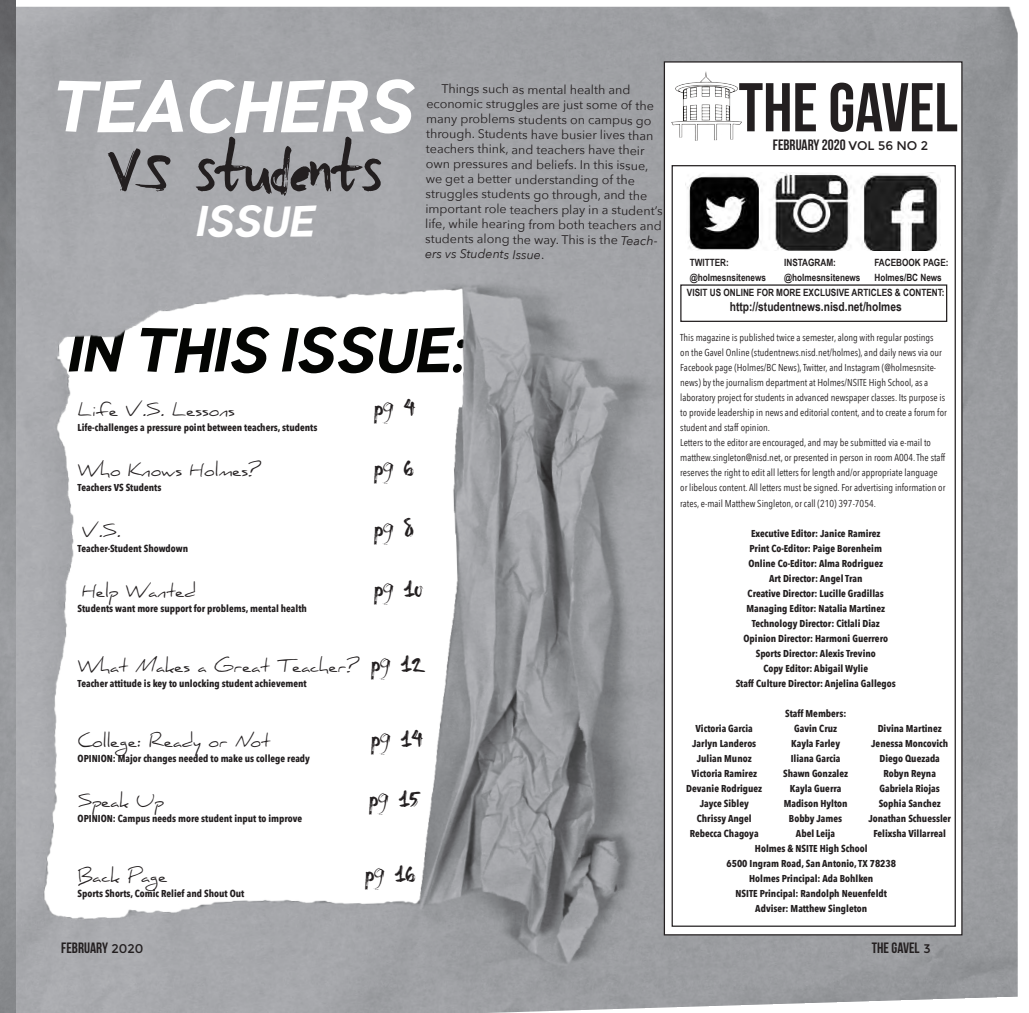
<style>
.page{position:relative;width:1029px;height:1013px;background:#fff}
.page>*{position:absolute;margin:0;border:0;box-sizing:border-box;transform-origin:0 0}
.t1{font:93.75px "Basic Sharpie";color:#231f20}
.t2{font:italic 700 71.25px "TT Pines DEMO";color:#fff}
.t3{font:68.75px "Bebas Neue";color:#231f20}
.t4{font:italic 700 61.25px "TT Pines DEMO";color:#040503}
.t5{font:italic 700 42.5px "TT Pines DEMO";color:#fff}
.t6{font:40px/60px "Basic Sharpie";color:#231f20}
.t7{font:17.5px "Daniel";color:#231f20}
.t8{font:15px "Bebas Neue";color:#231f20}
.t9{font:12.5px/15px "Avenir Next";color:#231f20}
.t10{font:700 12.5px "Arial Narrow";color:#231f20}
.t11{font:700 10px/15px "Avenir Next Condensed";color:#231f20;text-align:center}
.t12{font:10px/15px "Avenir Next Condensed";color:#231f20}
.t13{font:700 10px/15px "Arial Narrow";color:#231f20}
.s1{font-style:italic}
.s2{font-family:"Montserrat";font-size:12.5px}
</style>
<div class="page">
<img style="left:15px;top:7px;width:1002px;height:1005px">
<img style="left:0;top:0;width:15px;height:1012px">
<div style="left:664px;top:62px;width:298px;height:872px;background:#fff"></div>
<div style="left:680px;top:284px;width:267px;height:38px;border:1px solid #231f20"></div>
<img style="left:685px;top:172px;width:254px;height:79px">
<img style="left:671px;top:71px;width:71px;height:70px">
<h2 class="t2" style="left:53px;top:59px;width:364px">TEACHERS</h2>
<h1 class="t1" style="left:107px;top:128px;width:274px">VS students</h1>
<h3 class="t5" style="left:197px;top:193px;width:120px">ISSUE</h3>
<p class="t9" style="left:427px;top:79px;width:240px;text-indent:15px;rotate:1deg">Things such as mental health and economic struggles are just some of the many problems students on campus go through. Students have busier lives than teachers think, and teachers have their own pressures and beliefs. In this issue, we get a better understanding of the struggles students go through, and the important role teachers play in a student’s life, while hearing from both teachers and students along the way. This is the <span class="s1">Teach&shy;ers vs Students Issue</span>.</p>
<h3 class="t4" style="left:69px;top:309px;width:399px">IN THIS ISSUE:</h3>
<h3 class="t7" style="left:78px;top:400px;width:159px">Life V.S. Lessons</h3>
<p class="t11" style="left:78px;top:420px;width:241px">Life-challenges a pressure point between teachers, students</p>
<h3 class="t7" style="left:78px;top:460px;width:186px">Who Knows Holmes?</h3>
<p class="t11" style="left:78px;top:480px;width:85px">Teachers VS Students</p>
<h3 class="t7" style="left:82px;top:520px;width:41px">V.S.</h3>
<p class="t11" style="left:78px;top:540px;width:112px">Teacher-Student Showdown</p>
<h3 class="t7" style="left:82px;top:580px;width:116px">Help Wanted</h3>
<p class="t11" style="left:78px;top:600px;width:231px">Students want more support for problems, mental health</p>
<h3 class="t6" style="left:374px;top:377px;width:50px">pg 4 pg 6 pg 8 pg 10</h3>
<h3 class="t6" style="left:371px;top:624px;width:55px;line-height:75px">pg 12 pg 14</h3>
<h3 class="t6" style="left:365px;top:759px;width:56px;line-height:75px">pg 15 pg 16</h3>
<h3 class="t7" style="left:78px;top:655px;width:284px">What Makes a Great Teacher?</h3>
<p class="t11" style="left:78px;top:675px;width:231px">Teacher attitude is key to unlocking student achievement</p>
<h3 class="t7" style="left:78px;top:730px;width:194px">College: Ready or Not</h3>
<p class="t11" style="left:78px;top:750px;width:234px">OPINION: Major changes needed to make us college ready</p>
<h3 class="t7" style="left:78px;top:790px;width:88px">Speak Up</h3>
<p class="t11" style="left:78px;top:810px;width:226px">OPINION: Campus needs more student input to improve</p>
<h3 class="t7" style="left:78px;top:865px;width:91px">Back Page</h3>
<p class="t11" style="left:78px;top:885px;width:168px">Sports Shorts, Comic Relief and Shout Out</p>
<h3 class="t3" style="left:738px;top:70px;width:221px">THE GAVEL</h3>
<h3 class="t8" style="left:773px;top:136px;width:157px">FEBRUARY 2020 <span class="s2">VOL 56 NO 2</span></h3>
<p class="t13" style="left:690px;top:255px;width:78px">TWITTER: @holmesnsitenews</p>
<p class="t13" style="left:784px;top:255px;width:78px">INSTAGRAM: @holmesnsitenews</p>
<p class="t13" style="left:874px;top:255px;width:76px">FACEBOOK PAGE:</p>
<p class="t13" style="left:874px;top:270px;width:69px">Holmes/BC News</p>
<p class="t13" style="left:687px;top:285px;width:259px">VISIT US ONLINE FOR MORE EXCLUSIVE ARTICLES &amp; CONTENT:</p>
<p class="t10" style="left:730px;top:297px;width:173px">http://studentnews.nisd.net/holmes</p>
<p class="t12" style="left:680px;top:330px;width:268px">This magazine is published twice a semester, along with regular postings<br>on the Gavel Online (studentnews.nisd.net/holmes), and daily news via our Facebook page (Holmes/BC News), Twitter, and Instagram (@holmesnsite&shy;news) by the journalism department at Holmes/NSITE High School, as a laboratory project for students in advanced newspaper classes. Its purpose is to provide leadership in news and editorial content, and to create a forum for student and staff opinion.<br>Letters to the editor are encouraged, and may be submitted via e-mail to matthew.singleton@nisd.net, or presented in person in room A004. The staff reserves the right to edit all letters for length and/or appropriate language or libelous content. All letters must be signed. For advertising information or rates, e-mail Matthew Singleton, or call (210) 397-7054.</p>
<p class="t11" style="left:736px;top:525px;width:162px">Executive Editor: Janice Ramirez<br>Print Co-Editor: Paige Borenheim Online Co-Editor: Alma Rodriguez<br>Art Director: Angel Tran<br>Creative Director: Lucille Gradillas Managing Editor: Natalia Martinez Technology Director: Citlali Diaz Opinion Director: Harmoni Guerrero Sports Director: Alexis Trevino<br>Copy Editor: Abigail Wylie<br>Staff Culture Director: Anjelina Gallegos</p>
<p class="t11" style="left:785px;top:705px;width:63px">Staff Members:</p>
<p class="t11" style="left:686px;top:720px;width:78px">Victoria Garcia<br>Jarlyn Landeros<br>Julian Munoz<br>Victoria Ramirez<br>Devanie Rodriguez<br>Jayce Sibley<br>Chrissy Angel<br>Rebecca Chagoya</p>
<p class="t11" style="left:783px;top:720px;width:67px">Gavin Cruz<br>Kayla Farley<br>Iliana Garcia<br>Shawn Gonzalez<br>Kayla Guerra<br>Madison Hylton<br>Bobby James<br>Abel Leija</p>
<p class="t11" style="left:868px;top:720px;width:84px">Divina Martinez<br>Jenessa Moncovich<br>Diego Quezada<br>Robyn Reyna<br>Gabriela Riojas<br>Sophia Sanchez<br>Jonathan Schuessler<br>Felixsha Villarreal</p>
<p class="t11" style="left:726px;top:840px;width:171px">Holmes &amp; NSITE High School<br>6500 Ingram Road, San Antonio, TX 78238</p>
<p class="t11" style="left:735px;top:870px;width:153px">Holmes Principal: Ada Bohlken<br>NSITE Principal: Randolph Neuenfeldt<br>Adviser: Matthew Singleton</p>
<h3 class="t8" style="left:61px;top:939px;width:83px">FEBRUARY <span class="s2">2020</span></h3>
<h3 class="t8" style="left:872px;top:939px;width:60px">THE GAVEL <span class="s2">3</span></h3>
</div>
